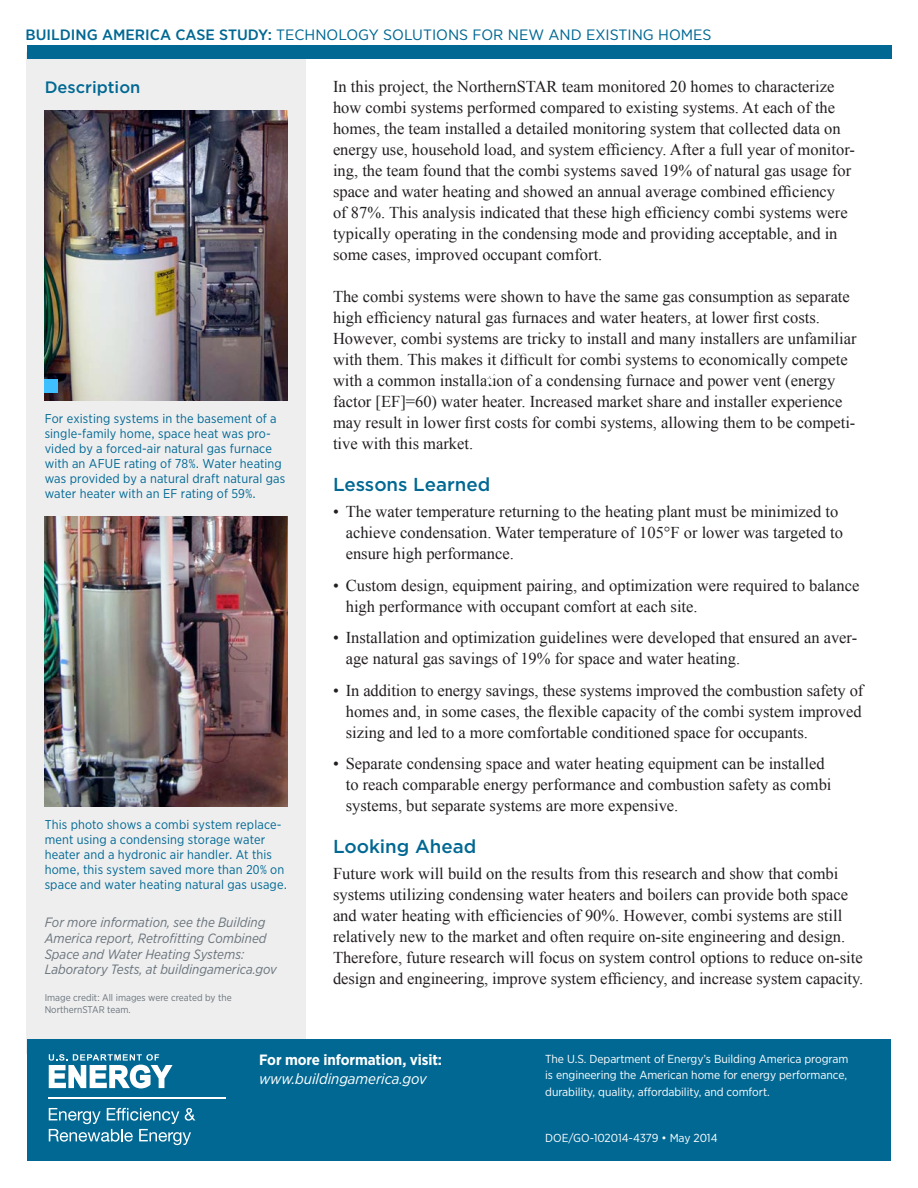
<style>
.page{position:relative;width:918px;height:1188px;background:#fff}
.page>*{position:absolute;margin:0;border:0;box-sizing:border-box;transform-origin:0 0}
.subhead_1{font:500 18.75px "Gotham";color:#006893}
.body_text{font:16.5px/21px "Times New Roman";color:#231f20}
.body_text_bullets{font:16.5px/21px "Times New Roman";color:#231f20}
.Sidebar_head_1{font:500 16.5px "Gotham";color:#006893}
.t1{font:15px "Gotham Narrow";color:#006893;scale:1.1 1}
.t2{font:700 14.85px "Gotham Narrow";letter-spacing:-.005em;color:#fff}
.t3{font:italic 14.85px "Gotham Narrow";letter-spacing:-.005em;color:#fff}
.t4{font:italic 13.5px/15.8px "Gotham Narrow";color:#6a747b}
.Sidebar_caption{font:12.75px/15px "Gotham Narrow";letter-spacing:.01em;color:#006893}
.t5{font:11.7px/16.5px "Gotham Narrow";letter-spacing:-.005em;color:#fff}
.t6{font:9.75px/11.2px "Gotham Narrow";color:#6a747b}
.s1{font-weight:500}
</style>
<div class="page">
<div style="left:27px;top:52px;width:279px;height:1002px;background:#eeeeef"></div>
<div style="left:27px;top:1039px;width:864px;height:122px;background:#006893"></div>
<svg style="left:49px;top:1054px;width:124px;height:34px"></svg>
<hr style="left:49px;top:1097px;width:177px;height:2px;background:#fff">
<svg style="left:49px;top:1108px;width:146px;height:37px"></svg>
<div style="left:27px;top:46px;width:864px;height:13px;background:#006893"></div>
<img style="left:45px;top:111px;width:243px;height:290px">
<img style="left:45px;top:516px;width:243px;height:291px">
<div style="left:45px;top:379px;width:13px;height:14px;background:#40bfff"></div>
<p class="t1" style="left:25px;top:25px;width:625px"><span class="s1">BUILDING AMERICA CASE STUDY:</span> TECHNOLOGY SOLUTIONS FOR NEW AND EXISTING HOMES</p>
<p class="Sidebar_head_1" style="left:45px;top:76px;width:97px">Description</p>
<p class="Sidebar_caption" style="left:45px;top:411px;width:242px">For existing systems in the basement of a single-family home, space heat was pro&shy;vided by a forced-air natural gas furnace with an AFUE rating of 78%. Water heating was provided by a natural draft natural gas water heater with an EF rating of 59%.</p>
<p class="Sidebar_caption" style="left:45px;top:817px;width:244px">This photo shows a combi system replace&shy;ment using a condensing storage water heater and a hydronic air handler. At this home, this system saved more than 20% on space and water heating natural gas usage.</p>
<p class="t4" style="left:45px;top:914px;width:234px">For more information, see the Building America report, Retrofitting Combined Space and Water Heating Systems:<br>Laboratory Tests, at buildingamerica.gov</p>
<p class="t6" style="left:45px;top:992px;width:188px">Image credit: All images were created by the<br>NorthernSTAR team.</p>
<p class="body_text" style="left:333px;top:76px;width:524px">In this project, the NorthernSTAR team monitored 20 homes to characterize how combi systems performed compared to existing systems. At each of the homes, the team installed a detailed monitoring system that collected data on energy use, household load, and system efficiency. After a full year of monitor&shy;ing, the team found that the combi systems saved 19% of natural gas usage for space and water heating and showed an annual average combined efficiency<br>of 87%. This analysis indicated that these high efficiency combi systems were typically operating in the condensing mode and providing acceptable, and in some cases, improved occupant comfort.</p>
<p class="body_text" style="left:333px;top:286px;width:525px">The combi systems were shown to have the same gas consumption as separate high efficiency natural gas furnaces and water heaters, at lower first costs.<br>However, combi systems are tricky to install and many installers are unfamiliar with them. This makes it difficult for combi systems to economically compete with a common installation of a condensing furnace and power vent (energy factor [EF]=60) water heater. Increased market share and installer experience may result in lower first costs for combi systems, allowing them to be competi&shy;tive with this market.</p>
<p class="subhead_1" style="left:333px;top:472px;width:159px">Lessons Learned</p>
<p class="body_text_bullets" style="left:346px;top:501px;width:499px;text-indent:-13px">• The water temperature returning to the heating plant must be minimized to achieve condensation. Water temperature of 105°F or lower was targeted to ensure high performance.</p>
<p class="body_text_bullets" style="left:346px;top:574px;width:515px;text-indent:-13px">• Custom design, equipment pairing, and optimization were required to balance high performance with occupant comfort at each site.</p>
<p class="body_text_bullets" style="left:346px;top:627px;width:513px;text-indent:-13px">• Installation and optimization guidelines were developed that ensured an aver&shy;age natural gas savings of 19% for space and water heating.</p>
<p class="body_text_bullets" style="left:346px;top:679px;width:519px;text-align:justify;text-indent:-13px">• In addition to energy savings, these systems improved the combustion safety of homes and, in some cases, the flexible capacity of the combi system improved sizing and led to a more comfortable conditioned space for occupants.</p>
<p class="body_text_bullets" style="left:346px;top:753px;width:487px;text-indent:-13px">• Separate condensing space and water heating equipment can be installed to reach comparable energy performance and combustion safety as combi systems, but separate systems are more expensive.</p>
<p class="subhead_1" style="left:333px;top:834px;width:145px">Looking Ahead</p>
<p class="body_text" style="left:333px;top:863px;width:532px">Future work will build on the results from this research and show that combi systems utilizing condensing water heaters and boilers can provide both space and water heating with efficiencies of 90%. However, combi systems are still relatively new to the market and often require on-site engineering and design.<br>Therefore, future research will focus on system control options to reduce on-site design and engineering, improve system efficiency, and increase system capacity.</p>
<p class="t2" style="left:259px;top:1050px;width:185px">For more information, visit:</p>
<p class="t3" style="left:259px;top:1070px;width:169px">www.buildingamerica.gov</p>
<p class="t5" style="left:545px;top:1050px;width:305px">The U.S. Department of Energy’s Building America program is engineering the American home for energy performance, durability, quality, affordability, and comfort.</p>
<p class="t5" style="left:545px;top:1129px;width:174px">DOE/GO-102014-4379 • May 2014</p>
</div>
